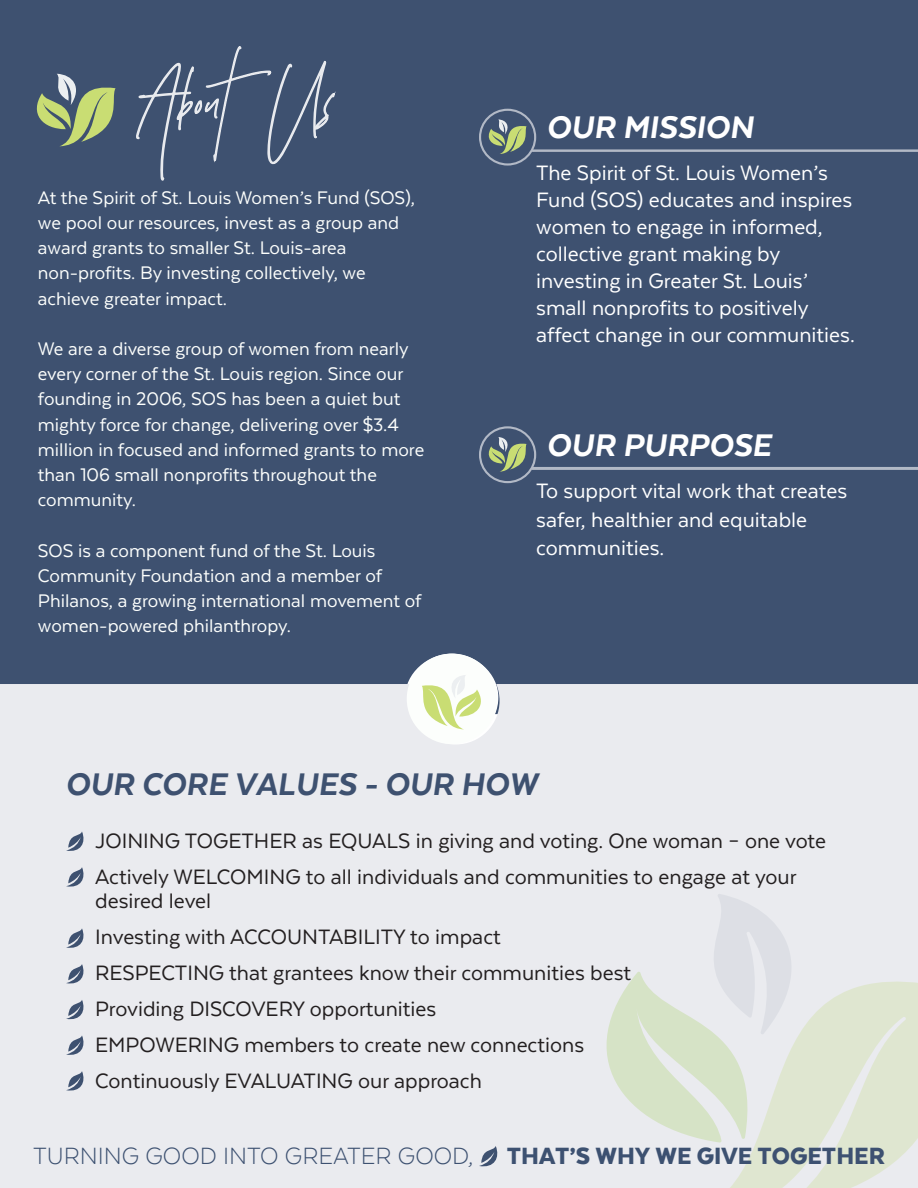
<style>
.page{position:relative;width:918px;height:1188px;background:#fff}
.page>*{position:absolute;margin:0;border:0;box-sizing:border-box;transform-origin:0 0}
.t1{font:italic 800 36px "Texta";color:#fff}
.t2{font:italic 800 36px "Texta";color:#3e5170}
.t3{font:300 27.15px "Texta";color:#3d5171}
.t4{font:24px/36px "Texta";color:#231f20}
.t5{font:24px/27px "Texta";color:#fff}
.t6{font:21px/25.2px "Texta";color:#fcfefc}
.s1{font-weight:900}
</style>
<div class="page">
<div style="left:0;top:0;width:918px;height:684px;background:#3e5170"></div>
<div style="left:0;top:684px;width:918px;height:504px;background:#eaebef"></div>
<div style="left:407px;top:654px;width:90px;height:90px;background:#fcfefc;border-radius:50%"></div>
<svg style="left:692px;top:929px;width:226px;height:259px;background:#e3e7db"></svg>
<svg style="left:590px;top:894px;width:228px;height:249px;background:#e2e7e1"></svg>
<svg style="left:479px;top:1146px;width:21px;height:23px"></svg>
<div style="left:479px;top:109px;width:57px;height:57px;border:2px solid #b2b9c6;border-radius:50%"></div>
<svg style="left:485px;top:119px;width:433px;height:35px;background:#4b5d76"></svg>
<div style="left:479px;top:426px;width:57px;height:57px;border:2px solid #b2b9c6;border-radius:50%"></div>
<svg style="left:485px;top:437px;width:433px;height:35px;background:#4c5e77"></svg>
<svg style="left:66px;top:831px;width:20px;height:22px"></svg>
<svg style="left:66px;top:867px;width:20px;height:22px"></svg>
<svg style="left:66px;top:928px;width:20px;height:22px"></svg>
<svg style="left:66px;top:964px;width:20px;height:22px"></svg>
<svg style="left:66px;top:1000px;width:20px;height:21px"></svg>
<svg style="left:66px;top:1035px;width:20px;height:22px"></svg>
<svg style="left:66px;top:1071px;width:20px;height:22px"></svg>
<svg style="left:415px;top:675px;width:72px;height:54px"></svg>
<svg style="left:136px;top:45px;width:204px;height:136px;background:#4c5e7a"></svg>
<svg style="left:29px;top:74px;width:96px;height:72px;background:#728476"></svg>
<p class="t6" style="left:38px;top:185px;width:379px">At the Spirit of St. Louis Women’s Fund (SOS), we pool our resources, invest as a group and award grants to smaller St. Louis-area non-profits. By investing collectively, we achieve greater impact.</p>
<p class="t6" style="left:38px;top:336px;width:388px">We are a diverse group of women from nearly every corner of the St. Louis region. Since our founding in 2006, SOS has been a quiet but mighty force for change, delivering over $3.4 million in focused and informed grants to more than 106 small nonprofits throughout the community.</p>
<p class="t6" style="left:38px;top:537px;width:385px">SOS is a component fund of the St. Louis Community Foundation and a member of Philanos, a growing international movement of women-powered philanthropy.</p>
<h1 class="t1" style="left:547px;top:109px;width:209px">OUR MISSION</h1>
<p class="t5" style="left:536px;top:159px;width:320px">The Spirit of St. Louis Women’s<br>Fund (SOS) educates and inspires women to engage in informed, collective grant making by investing in Greater St. Louis’ small nonprofits to positively affect change in our communities.</p>
<h1 class="t1" style="left:547px;top:426px;width:226px">OUR PURPOSE</h1>
<p class="t5" style="left:536px;top:476px;width:313px;line-height:28.8px">To support vital work that creates safer, healthier and equitable communities.</p>
<h1 class="t2" style="left:65px;top:766px;width:474px">OUR CORE VALUES - OUR HOW</h1>
<p class="t4" style="left:95px;top:823px;width:733px">JOINING TOGETHER as EQUALS in giving and voting. One woman – one vote<br>Actively WELCOMING to all individuals and communities to engage at your</p>
<p class="t4" style="left:95px;top:883px;width:538px">desired level<br>Investing with ACCOUNTABILITY to impact RESPECTING that grantees know their communities best Providing DISCOVERY opportunities<br>EMPOWERING members to create new connections Continuously EVALUATING our approach</p>
<p class="t3" style="left:33px;top:1142px;width:853px">TURNING GOOD INTO GREATER GOOD, <span class="s1">THAT’S WHY WE GIVE TOGETHER</span></p>
</div>
